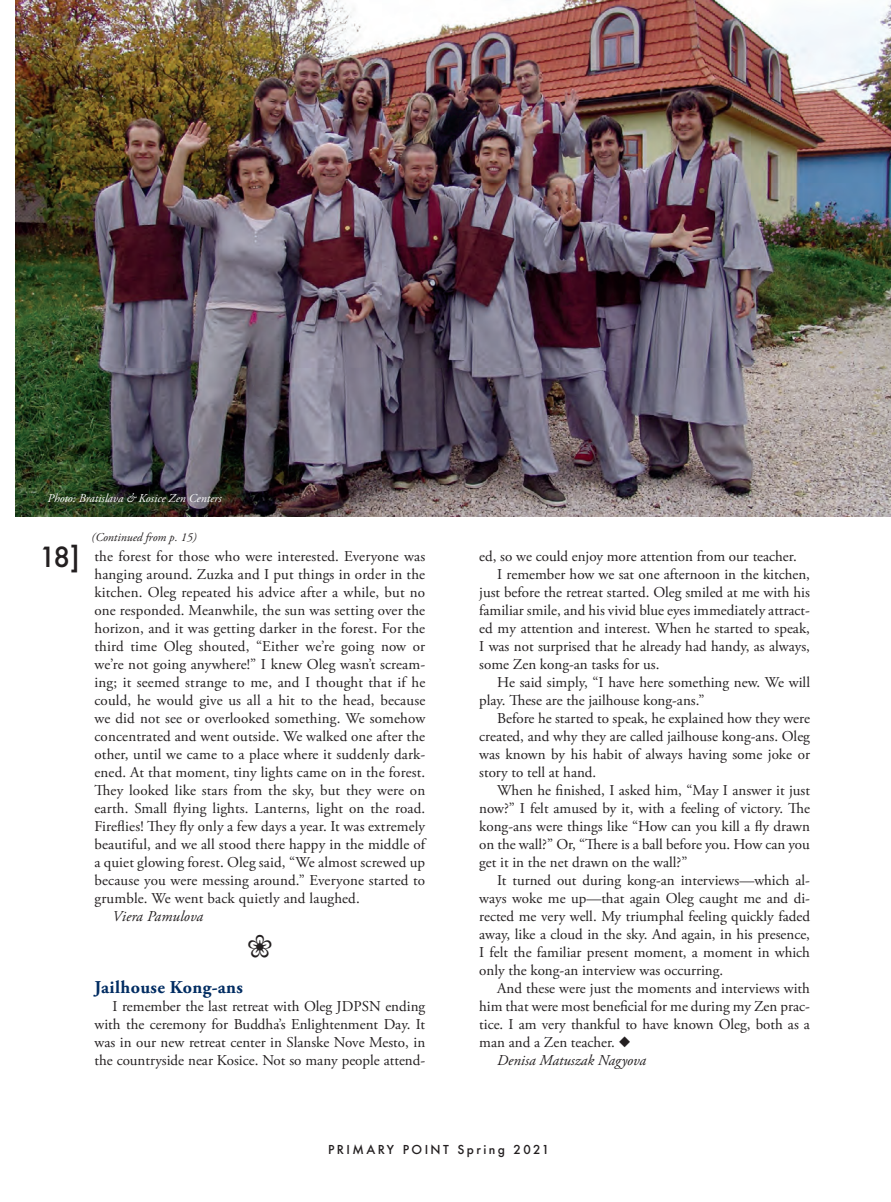
<style>
.page{position:relative;width:891px;height:1202px;background:#fff}
.page>*{position:absolute;margin:0;border:0;box-sizing:border-box;transform-origin:0 0}
.t1{font:500 27px "Futura";color:#231f20}
.t2{font:700 18px "Adobe Garamond Pro";letter-spacing:.02em;color:#002c62}
.t3{font:15px/18px "Adobe Garamond Pro";color:#231f20;text-align:justify}
.t4{font:italic 15px "Adobe Garamond Pro";color:#231f20}
.t5{font:italic 12px "Adobe Garamond Pro";color:#fff}
.t6{font:500 12px "Futura";letter-spacing:.2em;color:#231f20}
.t7{font:italic 12px "Adobe Garamond Pro";color:#231f20}
</style>
<div class="page">
<img style="left:15px;top:0;width:876px;height:516px">
<p class="t5" style="left:47px;top:491px;width:176px">Photo: Bratislava &amp; Kosice Zen Centers</p>
<p class="t7" style="left:91px;top:530px;width:107px">(Continued from p. 15)</p>
<h1 class="t1" style="left:39px;top:538px;width:42px">18]</h1>
<p class="t3" style="left:94px;top:547px;width:332px">the forest for those who were interested. Everyone was hanging around. Zuzka and I put things in order in the kitchen. Oleg repeated his advice after a while, but no one responded. Meanwhile, the sun was setting over the horizon, and it was getting darker in the forest. For the third time Oleg shouted, “Either we’re going now or we’re not going anywhere!” I knew Oleg wasn’t scream&shy;ing; it seemed strange to me, and I thought that if he could, he would give us all a hit to the head, because we did not see or overlooked something. We somehow concentrated and went outside. We walked one after the other, until we came to a place where it suddenly dark&shy;ened. At that moment, tiny lights came on in the forest.<br>They looked like stars from the sky, but they were on earth. Small flying lights. Lanterns, light on the road.<br>Fireflies! They fly only a few days a year. It was extremely beautiful, and we all stood there happy in the middle of a quiet glowing forest. Oleg said, “We almost screwed up because you were messing around.” Everyone started to grumble. We went back quietly and laughed.</p>
<p class="t4" style="left:112px;top:907px;width:92px">Viera Pamulova</p>
<p class="t2" style="left:94px;top:976px;width:150px">Jailhouse Kong-ans</p>
<p class="t3" style="left:94px;top:997px;width:332px;text-indent:18px">I remember the last retreat with Oleg JDPSN ending with the ceremony for Buddha’s Enlightenment Day. It was in our new retreat center in Slanske Nove Mesto, in the countryside near Kosice. Not so many people attend-</p>
<p class="t3" style="left:479px;top:547px;width:319px">ed, so we could enjoy more attention from our teacher.</p>
<p class="t3" style="left:497px;top:565px;width:314px">I remember how we sat one afternoon in the kitchen,</p>
<p class="t3" style="left:479px;top:583px;width:332px">just before the retreat started. Oleg smiled at me with his</p>
<p class="t3" style="left:479px;top:601px;width:332px">familiar smile, and his vivid blue eyes immediately attract-</p>
<p class="t3" style="left:479px;top:619px;width:332px">ed my attention and interest. When he started to speak,</p>
<p class="t3" style="left:479px;top:637px;width:332px">I was not surprised that he already had handy, as always,</p>
<p class="t3" style="left:479px;top:655px;width:182px">some Zen kong-an tasks for us.</p>
<p class="t3" style="left:497px;top:673px;width:314px">He said simply, “I have here something new. We will</p>
<p class="t3" style="left:479px;top:691px;width:227px">play. These are the jailhouse kong-ans.”</p>
<p class="t3" style="left:497px;top:709px;width:314px">Before he started to speak, he explained how they were</p>
<p class="t3" style="left:479px;top:727px;width:332px">created, and why they are called jailhouse kong-ans. Oleg</p>
<p class="t3" style="left:479px;top:745px;width:332px">was known by his habit of always having some joke or</p>
<p class="t3" style="left:479px;top:763px;width:119px">story to tell at hand.</p>
<p class="t3" style="left:497px;top:781px;width:314px">When he finished, I asked him, “May I answer it just</p>
<p class="t3" style="left:479px;top:799px;width:332px">now?” I felt amused by it, with a feeling of victory. The</p>
<p class="t3" style="left:479px;top:817px;width:332px">kong-ans were things like “How can you kill a fly drawn</p>
<p class="t3" style="left:479px;top:835px;width:332px">on the wall?” Or, “There is a ball before you. How can you</p>
<p class="t3" style="left:479px;top:853px;width:210px">get it in the net drawn on the wall?”</p>
<p class="t3" style="left:497px;top:871px;width:314px">It turned out during kong-an interviews—which al-</p>
<p class="t3" style="left:479px;top:889px;width:332px">ways woke me up—that again Oleg caught me and di-</p>
<p class="t3" style="left:479px;top:907px;width:332px">rected me very well. My triumphal feeling quickly faded</p>
<p class="t3" style="left:479px;top:925px;width:332px">away, like a cloud in the sky. And again, in his presence,</p>
<p class="t3" style="left:479px;top:943px;width:332px">I felt the familiar present moment, a moment in which</p>
<p class="t3" style="left:479px;top:961px;width:245px">only the kong-an interview was occurring.</p>
<p class="t3" style="left:497px;top:979px;width:314px">And these were just the moments and interviews with</p>
<p class="t3" style="left:479px;top:997px;width:332px">him that were most beneficial for me during my Zen prac-</p>
<p class="t3" style="left:479px;top:1015px;width:332px">tice. I am very thankful to have known Oleg, both as a</p>
<p class="t3" style="left:479px;top:1033px;width:153px">man and a Zen teacher. ◆</p>
<p class="t4" style="left:497px;top:1051px;width:150px">Denisa Matuszak Nagyova</p>
<p class="t6" style="left:328px;top:1141px;width:223px">PRIMARY POINT Spring 2021</p>
</div>
